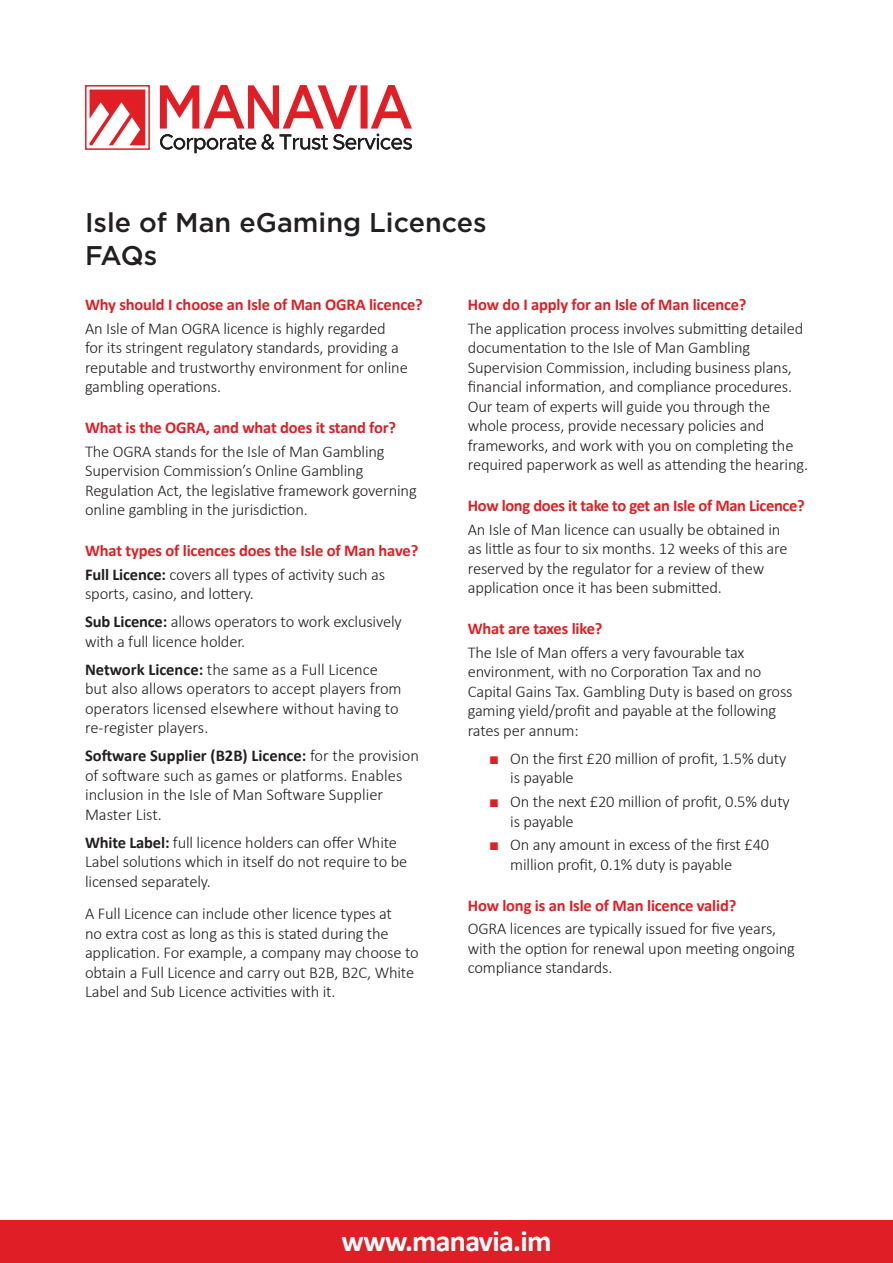
<style>
.page{position:relative;width:893px;height:1263px;background:#fff}
.page>*{position:absolute;margin:0;border:0;box-sizing:border-box;transform-origin:0 0}
.t1{font:700 30px "Calibri";letter-spacing:-.025em;color:#fff}
.t2{font:500 27px "Gotham";color:#231f20}
.t3{font:300 16.5px/19.5px "Calibri";letter-spacing:-.01em;color:#231f20}
.t4{font:700 16.5px "Calibri";letter-spacing:-.01em;color:#df1f25}
.s1{font-weight:700}
.s2{font-family:"Arial";font-weight:400;color:#df1f25}
</style>
<div class="page">
<div style="left:85px;top:85px;width:65px;height:65px;border:2px solid #df1f25"></div>
<svg style="left:90px;top:90px;width:55px;height:55px"></svg>
<svg style="left:160px;top:85px;width:252px;height:68px"></svg>
<div style="left:0;top:1220px;width:893px;height:43px;background:#df1f25"></div>
<p class="t2" style="left:85px;top:207px;width:403px">Isle of Man eGaming Licences</p>
<p class="t2" style="left:85px;top:240px;width:74px">FAQs</p>
<p class="t4" style="left:85px;top:293px;width:339px">Why should I choose an Isle of Man OGRA licence?</p>
<p class="t3" style="left:85px;top:318px;width:324px">An Isle of Man OGRA licence is highly regarded for its stringent regulatory standards, providing a reputable and trustworthy environment for online gambling operations.</p>
<p class="t4" style="left:85px;top:416px;width:313px">What is the OGRA, and what does it stand for?</p>
<p class="t3" style="left:85px;top:441px;width:333px">The OGRA stands for the Isle of Man Gambling Supervision Commission’s Online Gambling Regulation Act, the legislative framework governing online gambling in the jurisdiction.</p>
<p class="t4" style="left:85px;top:539px;width:335px">What types of licences does the Isle of Man have?</p>
<p class="t3" style="left:85px;top:564px;width:302px"><span class="s1">Full Licence:</span> covers all types of activity such as sports, casino, and lottery.</p>
<p class="t3" style="left:85px;top:612px;width:318px"><span class="s1">Sub Licence:</span> allows operators to work exclusively with a full licence holder.</p>
<p class="t3" style="left:85px;top:659px;width:318px"><span class="s1">Network Licence:</span> the same as a Full Licence but also allows operators to accept players from operators licensed elsewhere without having to re-register players.</p>
<p class="t3" style="left:85px;top:746px;width:335px"><span class="s1">Software Supplier (B2B) Licence:</span> for the provision of software such as games or platforms. Enables inclusion in the Isle of Man Software Supplier Master List.</p>
<p class="t3" style="left:85px;top:832px;width:324px"><span class="s1">White Label:</span> full licence holders can offer White<br>Label solutions which in itself do not require to be licensed separately.</p>
<p class="t3" style="left:85px;top:904px;width:335px">A Full Licence can include other licence types at<br>no extra cost as long as this is stated during the application. For example, a company may choose to obtain a Full Licence and carry out B2B, B2C, White Label and Sub Licence activities with it.</p>
<p class="t4" style="left:468px;top:293px;width:280px">How do I apply for an Isle of Man licence?</p>
<p class="t3" style="left:468px;top:318px;width:342px">The application process involves submitting detailed documentation to the Isle of Man Gambling Supervision Commission, including business plans, financial information, and compliance procedures.<br>Our team of experts will guide you through the whole process, provide necessary policies and frameworks, and work with you on completing the required paperwork as well as attending the hearing.</p>
<p class="t4" style="left:468px;top:494px;width:339px">How long does it take to get an Isle of Man Licence?</p>
<p class="t3" style="left:468px;top:519px;width:321px">An Isle of Man licence can usually be obtained in as little as four to six months. 12 weeks of this are reserved by the regulator for a review of thew application once it has been submitted.</p>
<p class="t4" style="left:468px;top:617px;width:136px">What are taxes like?</p>
<p class="t3" style="left:468px;top:642px;width:326px">The Isle of Man offers a very favourable tax environment, with no Corporation Tax and no Capital Gains Tax. Gambling Duty is based on gross gaming yield/profit and payable at the following rates per annum:</p>
<p class="t3" style="left:510px;top:748px;width:278px;text-indent:-21px"><span class="s2">■</span> On the first £20 million of profit, 1.5% duty is payable</p>
<p class="t3" style="left:510px;top:792px;width:281px;text-indent:-21px"><span class="s2">■</span> On the next £20 million of profit, 0.5% duty is payable</p>
<p class="t3" style="left:510px;top:835px;width:260px;text-indent:-21px"><span class="s2">■</span> On any amount in excess of the first £40 million profit, 0.1% duty is payable</p>
<p class="t4" style="left:468px;top:893px;width:270px">How long is an Isle of Man licence valid?</p>
<p class="t3" style="left:468px;top:919px;width:329px">OGRA licences are typically issued for five years, with the option for renewal upon meeting ongoing compliance standards.</p>
<p class="t1" style="left:342px;top:1219px;width:211px">www.manavia.im</p>
</div>
